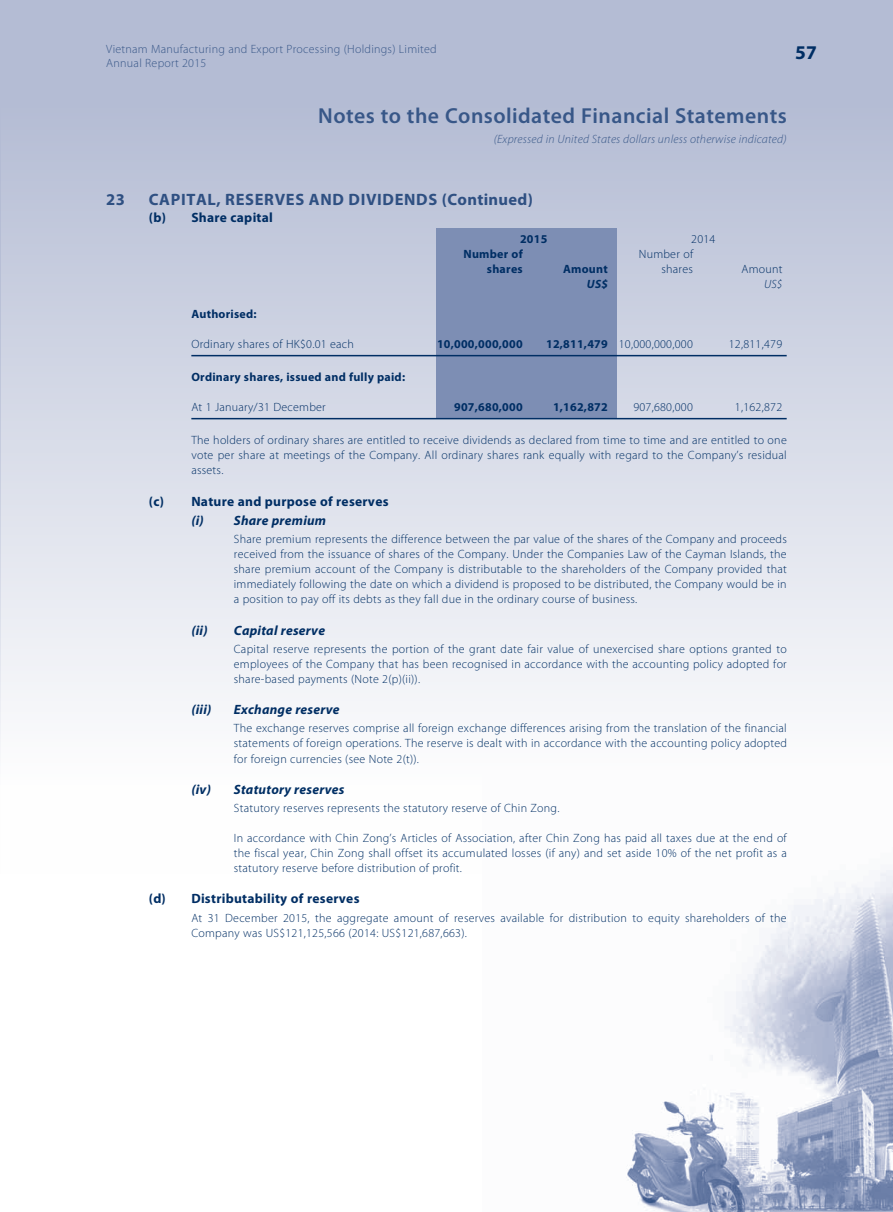
<style>
.page{position:relative;width:893px;height:1212px;background:#fff}
.page>*{position:absolute;margin:0;border:0;box-sizing:border-box;transform-origin:0 0}
.t1{font:600 21.75px "Myriad Pro";letter-spacing:.02em;color:#385788}
.t2{font:700 19.5px "Myriad Pro";color:#002e64}
.t3{font:700 16.5px "Myriad Pro";letter-spacing:.02em;color:#2f5082}
.t4{font:italic 700 13.5px "Myriad Pro";letter-spacing:.02em;color:#002e64}
.t5{font:700 13.5px "Myriad Pro";letter-spacing:.02em;color:#002e64}
.t6{font:300 12px/15px "Myriad Pro";letter-spacing:.02em;color:#002e64;text-align:justify}
.t7{font:700 12px "Myriad Pro";letter-spacing:.02em;color:#002e64}
.t8{font:300 12px/14.4px "Myriad Pro";letter-spacing:.02em;color:#385788}
.t9{font:italic 300 12px "Myriad Pro";letter-spacing:.02em;color:#385788}
.t10{font:italic 700 12px "Myriad Pro";color:#002e64}
.t11{font:italic 300 12px "Myriad Pro";color:#002e64}
.s1{font-weight:700}
</style>
<div class="page">
<div style="left:0;top:0;width:893px;height:873px;background:linear-gradient(to bottom,#acb5cf,#fff)"></div>
<img style="left:483px;top:772px;width:410px;height:440px">
<div style="left:436px;top:228px;width:181px;height:190px;background:#7d8eb4"></div>
<hr style="left:191px;top:355px;width:596px;height:1px;background:#002e64">
<hr style="left:191px;top:418px;width:596px;height:1px;background:#002e64">
<p class="t8" style="left:106px;top:41px;width:332px">Vietnam Manufacturing and Export Processing (Holdings) Limited<br>Annual Report 2015</p>
<h2 class="t2" style="left:795px;top:40px;width:23px">57</h2>
<h1 class="t1" style="left:318px;top:102px;width:470px">Notes to the Consolidated Financial Statements</h1>
<p class="t9" style="left:494px;top:132px;width:294px">(Expressed in United States dollars unless otherwise indicated)</p>
<h3 class="t3" style="left:106px;top:189px;width:20px">23</h3>
<h3 class="t3" style="left:149px;top:189px;width:21px">Capital</h3>
<h3 class="t3" style="left:217px;top:189px;width:20px">, reserves</h3>
<h3 class="t3" style="left:309px;top:189px;width:13px">and</h3>
<h3 class="t3" style="left:349px;top:189px;width:11px">dividends</h3>
<h3 class="t3" style="left:442px;top:189px;width:93px">(Continued)</h3>
<p class="t5" style="left:149px;top:209px;width:126px">(b) Share capital</p>
<p class="t7" style="left:520px;top:232px;width:29px">2015</p>
<p class="t6" style="left:691px;top:232px;width:26px">2014</p>
<p class="t7" style="left:463px;top:247px;width:61px">Number of</p>
<p class="t6" style="left:639px;top:247px;width:56px">Number of</p>
<p class="t7" style="left:487px;top:262px;width:37px">shares</p>
<p class="t7" style="left:563px;top:262px;width:46px">Amount</p>
<p class="t6" style="left:661px;top:262px;width:33px">shares</p>
<p class="t6" style="left:741px;top:262px;width:43px">Amount</p>
<p class="t10" style="left:587px;top:277px;width:22px">US$</p>
<p class="t11" style="left:764px;top:277px;width:20px">US$</p>
<p class="t7" style="left:191px;top:307px;width:67px">Authorised:</p>
<p class="t6" style="left:191px;top:337px;width:164px">Ordinary shares of HK$0.01 each</p>
<p class="t7" style="left:437px;top:337px;width:87px">10,000,000,000</p>
<p class="t6" style="left:546px;top:337px;width:148px"><span class="s1">12,811,479</span> 10,000,000,000</p>
<p class="t6" style="left:729px;top:337px;width:55px">12,811,479</p>
<p class="t7" style="left:191px;top:370px;width:215px">Ordinary shares, issued and fully paid:</p>
<p class="t6" style="left:191px;top:400px;width:136px">At 1 January/31 December</p>
<p class="t7" style="left:454px;top:400px;width:70px">907,680,000</p>
<p class="t7" style="left:553px;top:400px;width:56px">1,162,872</p>
<p class="t6" style="left:633px;top:400px;width:61px">907,680,000</p>
<p class="t6" style="left:735px;top:400px;width:49px">1,162,872</p>
<p class="t6" style="left:191px;top:433px;width:597px">The holders of ordinary shares are entitled to receive dividends as declared from time to time and are entitled to one vote per share at meetings of the Company. All ordinary shares rank equally with regard to the Company’s residual assets.</p>
<p class="t5" style="left:149px;top:492px;width:241px">(c) Nature and purpose of reserves</p>
<p class="t4" style="left:191px;top:512px;width:136px">(i) Share premium</p>
<p class="t6" style="left:234px;top:532px;width:554px">Share premium represents the difference between the par value of the shares of the Company and proceeds received from the issuance of shares of the Company. Under the Companies Law of the Cayman Islands, the share premium account of the Company is distributable to the shareholders of the Company provided that immediately following the date on which a dividend is proposed to be distributed, the Company would be in a position to pay off its debts as they fall due in the ordinary course of business.</p>
<p class="t4" style="left:191px;top:621px;width:135px">(ii) Capital reserve</p>
<p class="t6" style="left:234px;top:641px;width:554px">Capital reserve represents the portion of the grant date fair value of unexercised share options granted to employees of the Company that has been recognised in accordance with the accounting policy adopted for share-based payments (Note 2(p)(ii)).</p>
<p class="t4" style="left:191px;top:701px;width:22px">(iii)</p>
<p class="t4" style="left:234px;top:701px;width:107px">Exchange reserve</p>
<p class="t6" style="left:234px;top:721px;width:555px">The exchange reserves comprise all foreign exchange differences arising from the translation of the financial statements of foreign operations. The reserve is dealt with in accordance with the accounting policy adopted for foreign currencies (see Note 2(t)).</p>
<p class="t4" style="left:191px;top:780px;width:155px">(iv) Statutory reserves</p>
<p class="t6" style="left:234px;top:800px;width:327px">Statutory reserves represents the statutory reserve of Chin Zong.</p>
<p class="t6" style="left:234px;top:830px;width:554px">In accordance with Chin Zong’s Articles of Association, after Chin Zong has paid all taxes due at the end of the fiscal year, Chin Zong shall offset its accumulated losses (if any) and set aside 10% of the net profit as a statutory reserve before distribution of profit.</p>
<p class="t5" style="left:149px;top:890px;width:212px">(d) Distributability of reserves</p>
<p class="t6" style="left:191px;top:910px;width:597px">At 31 December 2015, the aggregate amount of reserves available for distribution to equity shareholders of the<br>Company was US$121,125,566 (2014: US$121,687,663).</p>
</div>
